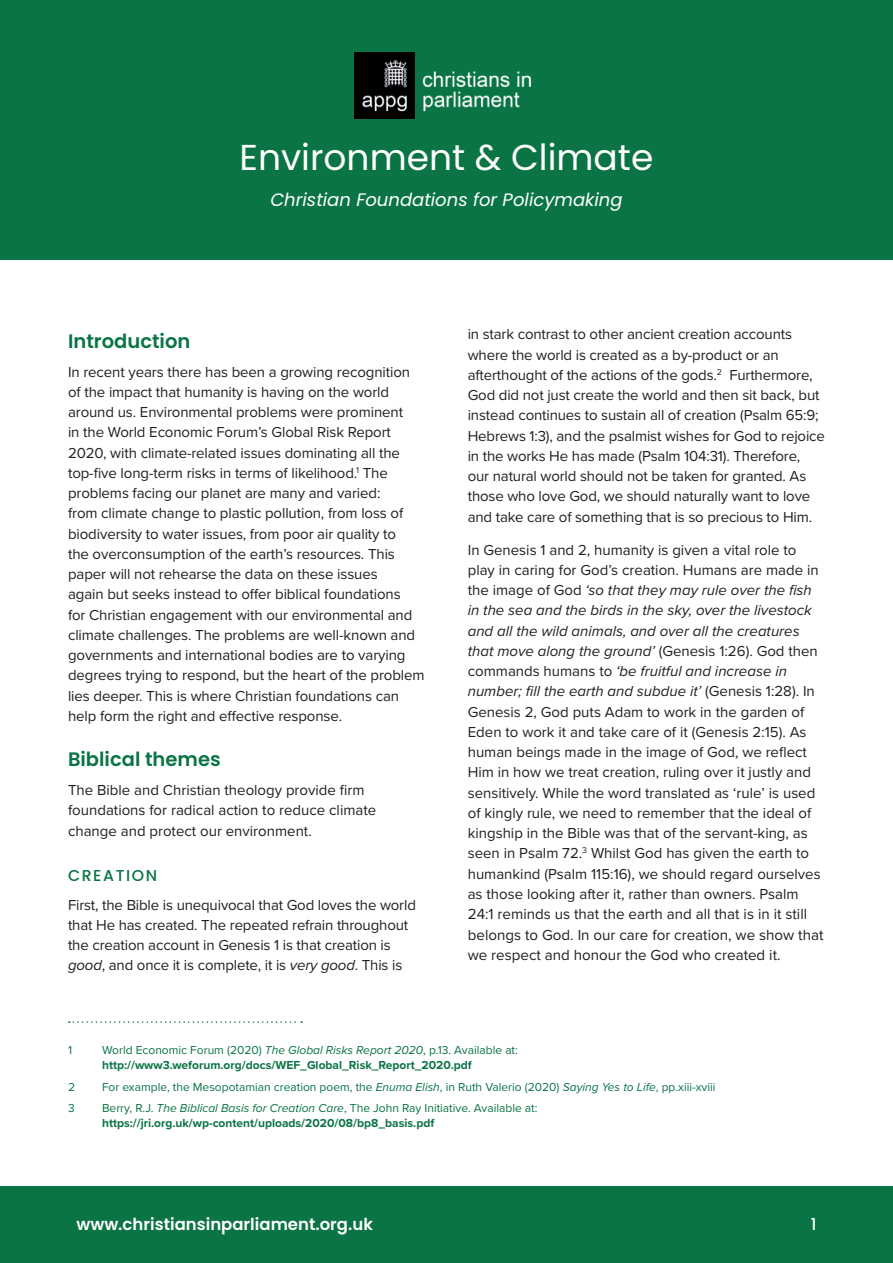
<style>
.page{position:relative;width:893px;height:1263px;background:#fff}
.page>*{position:absolute;margin:0;border:0;box-sizing:border-box;transform-origin:0 0}
.t1{font:36px "Poppins";color:#fff}
.t2{font:600 19.5px "Poppins";color:#0a7445}
.t3{font:italic 18px "Poppins";color:#fff}
.t4{font:600 16.5px "Poppins";color:#fff}
.t5{font:500 16.5px "Poppins";color:#fff}
.t6{font:500 15.75px "Poppins";letter-spacing:.1em;color:#0a7445}
.t7{font:15.15px/20.4px "Proxima Nova";color:#231f20}
.t8{font:15px/20.2px "Proxima Nova";letter-spacing:-.005em;color:#231f20}
.t9{font:700 12px/15px "Proxima Nova";color:#0a7445}
.t10{font:12px "Proxima Nova";color:#0a7445}
.s1{font-style:italic}
.s2{font-weight:400}
.s3{font-weight:400;font-style:italic}
</style>
<div class="page">
<svg style="left:69px;top:1021px;width:233px;height:2px"></svg>
<div style="left:0;top:0;width:893px;height:259px;background:#0a7445"></div>
<img style="left:355px;top:53px;width:176px;height:66px">
<div style="left:0;top:1186px;width:893px;height:77px;background:#0a7445"></div>
<h1 class="t1" style="left:240px;top:136px;width:415px">Environment &amp; Climate</h1>
<p class="t3" style="left:270px;top:189px;width:354px">Christian Foundations for Policymaking</p>
<h2 class="t2" style="left:68px;top:330px;width:124px">Introduction</h2>
<p class="t8" style="left:68px;top:361px;width:358px">In recent years there has been a growing recognition of the impact that humanity is having on the world around us. Environmental problems were prominent<br>in the World Economic Forum’s Global Risk Report 2020, with climate-related issues dominating all the top-five long-term risks in terms of likelihood.<sup>1</sup> The problems facing our planet are many and varied:<br>from climate change to plastic pollution, from loss of biodiversity to water issues, from poor air quality to<br>the overconsumption of the earth’s resources. This paper will not rehearse the data on these issues<br>again but seeks instead to offer biblical foundations<br>for Christian engagement with our environmental and climate challenges. The problems are well-known and governments and international bodies are to varying degrees trying to respond, but the heart of the problem lies deeper. This is where Christian foundations can help form the right and effective response.</p>
<h2 class="t2" style="left:68px;top:748px;width:154px">Biblical themes</h2>
<p class="t8" style="left:68px;top:779px;width:310px">The Bible and Christian theology provide firm foundations for radical action to reduce climate change and protect our environment.</p>
<p class="t6" style="left:68px;top:866px;width:91px">CREATION</p>
<p class="t8" style="left:68px;top:894px;width:349px">First, the Bible is unequivocal that God loves the world that He has created. The repeated refrain throughout the creation account in Genesis 1 is that creation is <span class="s1">good</span>, and once it is complete, it is <span class="s1">very good</span>. This is</p>
<p class="t8" style="left:468px;top:323px;width:359px">in stark contrast to other ancient creation accounts where the world is created as a by-product or an afterthought of the actions of the gods.<sup>2</sup> Furthermore, God did not just create the world and then sit back, but instead continues to sustain all of creation (Psalm 65:9; Hebrews 1:3), and the psalmist wishes for God to rejoice in the works He has made (Psalm 104:31). Therefore, our natural world should not be taken for granted. As those who love God, we should naturally want to love and take care of something that is so precious to Him.</p>
<p class="t8" style="left:468px;top:539px;width:354px">In Genesis 1 and 2, humanity is given a vital role to play in caring for God’s creation. Humans are made in the image of God <span class="s1">‘so that they may rule over the fish in the sea and the birds in the sky, over the livestock and all the wild animals, and over all the creatures that move along the ground’</span> (Genesis 1:26). God then commands humans to <span class="s1">‘be fruitful and increase in number; fill the earth and subdue it’</span> (Genesis 1:28). In Genesis 2, God puts Adam to work in the garden of Eden to work it and take care of it (Genesis 2:15). As human beings made in the image of God, we reflect Him in how we treat creation, ruling over it justly and sensitively. While the word translated as ‘rule’ is used of kingly rule, we need to remember that the ideal of kingship in the Bible was that of the servant-king, as seen in Psalm 72.<sup>3</sup> Whilst God has given the earth to humankind (Psalm 115:16), we should regard ourselves as those looking after it, rather than owners. Psalm</p>
<p class="t7" style="left:468px;top:903px;width:357px">24:1 reminds us that the earth and all that is in it still belongs to God. In our care for creation, we show that we respect and honour the God who created it.</p>
<p class="t10" style="left:68px;top:1041px;width:6px">1</p>
<p class="t9" style="left:102px;top:1042px;width:417px"><span class="s2">World Economic Forum (2020)</span> <span class="s3">The Global Risks Report 2020</span><span class="s2">, p.13. Available at: </span>http://www3.weforum.org/docs/WEF_Global_Risk_Report_2020.pdf</p>
<p class="t10" style="left:68px;top:1077px;width:9px">2</p>
<p class="t10" style="left:102px;top:1077px;width:615px">For example, the Mesopotamian creation poem, the <span class="s1">Enuma Elish</span>, in Ruth Valerio (2020) <span class="s1">Saying Yes to Life</span>, pp.xiii-xviii</p>
<p class="t10" style="left:68px;top:1099px;width:8px">3</p>
<p class="t9" style="left:102px;top:1100px;width:437px"><span class="s2">Berry, R.J.</span> <span class="s3">The Biblical Basis for Creation Care</span><span class="s2">, The John Ray Initiative. Available at: </span>https://jri.org.uk/wp-content/uploads/2020/08/bp8_basis.pdf</p>
<p class="t4" style="left:77px;top:1214px;width:298px">www.christiansinparliament.org.uk</p>
<p class="t5" style="left:811px;top:1214px;width:7px">1</p>
</div>
